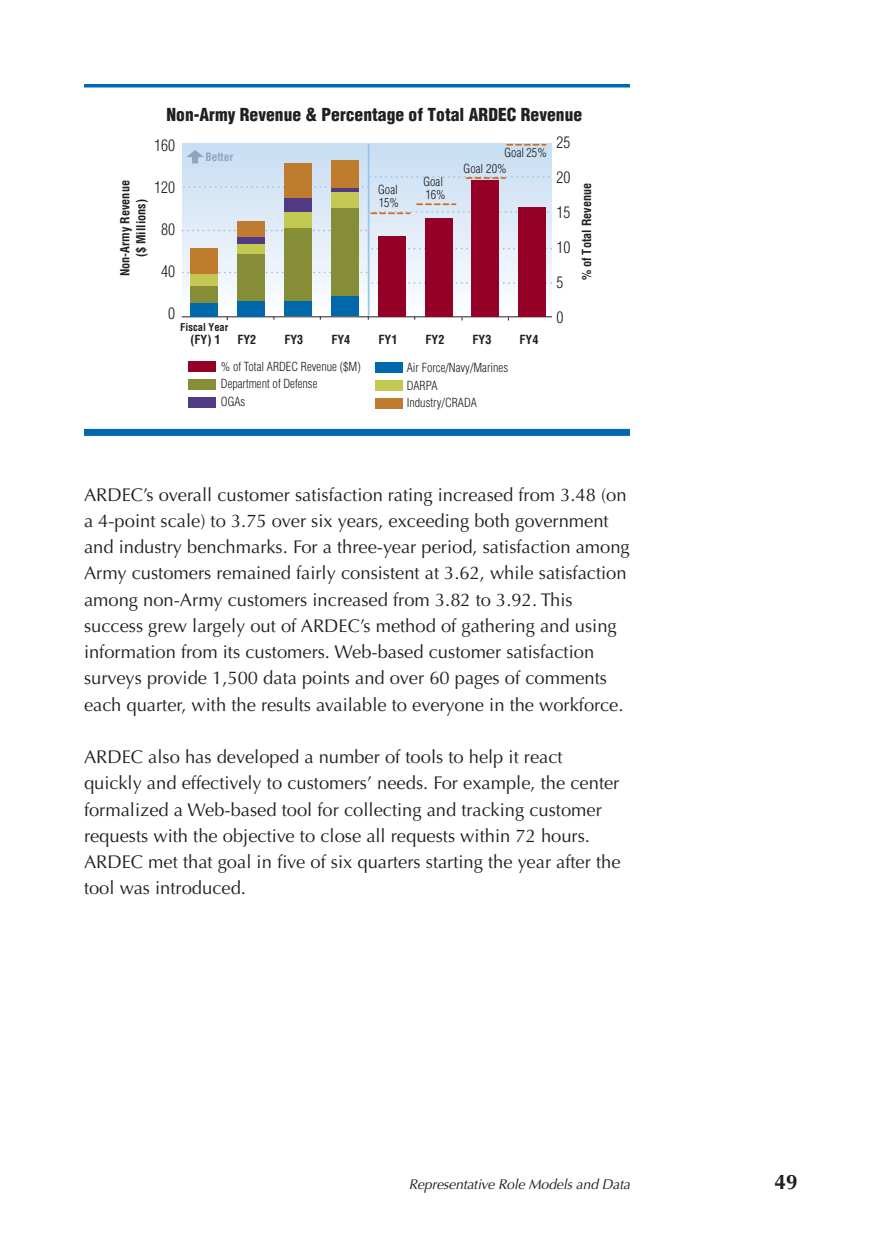
<style>
.page{position:relative;width:882px;height:1260px;background:#fff}
.page>*{position:absolute;margin:0;border:0;box-sizing:border-box;transform-origin:0 0}
.t1{font:700 21px "Optima";color:#231f20}
.t2{font:18.38px/26.2px "Optima";color:#231f20}
.t3{font:900 condensed 17.5px "Helvetica";color:#231f20}
.t4{font:300 condensed 15.75px "Helvetica";color:#231f20}
.t5{font:italic 14px "Optima";letter-spacing:-.01em;color:#231f20}
.t6{font:300 condensed 12.25px/16.1px "Helvetica";color:#231f20}
.t7{font:700 condensed 12.25px/15.8px "Helvetica";color:#231f20;text-align:center}
.t8{font:700 condensed 11.38px "Helvetica";color:#8da7bf}
.t9{font:700 condensed 10.5px "Helvetica";color:#231f20}
</style>
<div class="page">
<div style="left:84px;top:429px;width:546px;height:7px;background:#0067b1"></div>
<svg style="left:84px;top:84px;width:546px;height:4px;background:#1f79ba"></svg>
<div style="left:182px;top:143px;width:370px;height:174px;background:linear-gradient(to bottom,#c7dcf2,#fdfdff)"></div>
<svg style="left:183px;top:186px;width:184px;height:1px"></svg>
<svg style="left:182px;top:230px;width:185px;height:1px"></svg>
<svg style="left:182px;top:272px;width:185px;height:1px"></svg>
<svg style="left:370px;top:248px;width:182px;height:1px"></svg>
<svg style="left:370px;top:282px;width:182px;height:2px"></svg>
<hr style="left:368px;top:144px;width:2px;height:172px;background:#99c4e9">
<hr style="left:182px;top:316px;width:370px;height:1px;background:#231f20">
<div style="left:425px;top:219px;width:28px;height:98px;background:#950026"></div>
<div style="left:378px;top:236px;width:28px;height:81px;background:#950026"></div>
<div style="left:331px;top:295px;width:28px;height:21px;background:#0069ac"></div>
<div style="left:284px;top:301px;width:28px;height:15px;background:#0069ac"></div>
<div style="left:237px;top:301px;width:28px;height:16px;background:#0069ac"></div>
<div style="left:190px;top:302px;width:28px;height:14px;background:#0069ac"></div>
<div style="left:331px;top:207px;width:28px;height:89px;background:#858d36"></div>
<div style="left:284px;top:227px;width:28px;height:74px;background:#858d36"></div>
<div style="left:237px;top:254px;width:28px;height:47px;background:#858d36"></div>
<div style="left:190px;top:285px;width:28px;height:17px;background:#858d36"></div>
<div style="left:331px;top:191px;width:28px;height:17px;background:#c2c851"></div>
<div style="left:284px;top:211px;width:28px;height:16px;background:#c2c851"></div>
<div style="left:237px;top:244px;width:28px;height:10px;background:#c2c851"></div>
<div style="left:188px;top:361px;width:28px;height:10px;background:#950026"></div>
<div style="left:188px;top:379px;width:28px;height:10px;background:#858d36"></div>
<div style="left:188px;top:397px;width:28px;height:10px;background:#503a84"></div>
<div style="left:375px;top:363px;width:28px;height:10px;background:#0069ac"></div>
<div style="left:375px;top:380px;width:28px;height:10px;background:#c2c851"></div>
<div style="left:375px;top:398px;width:28px;height:10px;background:#bf7c2f"></div>
<hr style="left:331px;top:188px;width:28px;height:4px;background:#503a84">
<div style="left:284px;top:198px;width:28px;height:13px;background:#503a84"></div>
<div style="left:237px;top:237px;width:28px;height:7px;background:#503a84"></div>
<div style="left:190px;top:273px;width:28px;height:12px;background:#c2c851"></div>
<div style="left:331px;top:160px;width:28px;height:28px;background:#bf7c2f"></div>
<div style="left:284px;top:163px;width:28px;height:35px;background:#bf7c2f"></div>
<div style="left:237px;top:221px;width:28px;height:16px;background:#bf7c2f"></div>
<div style="left:190px;top:248px;width:28px;height:25px;background:#bf7c2f"></div>
<div style="left:518px;top:207px;width:28px;height:109px;background:#950026"></div>
<div style="left:471px;top:180px;width:28px;height:136px;background:#950026"></div>
<svg style="left:186px;top:150px;width:18px;height:13px"></svg>
<svg style="left:369px;top:211px;width:183px;height:3px"></svg>
<svg style="left:417px;top:203px;width:39px;height:2px"></svg>
<svg style="left:369px;top:176px;width:183px;height:3px"></svg>
<svg style="left:507px;top:144px;width:39px;height:2px"></svg>
<p class="t3" style="left:167px;top:103px;width:417px">Non-Army Revenue &amp; Percentage of Total ARDEC Revenue</p>
<p class="t4" style="left:154px;top:136px;width:22px">160</p>
<p class="t4" style="left:557px;top:134px;width:15px">25</p>
<p class="t4" style="left:557px;top:169px;width:15px">20</p>
<p class="t8" style="left:205px;top:150px;width:29px">Better</p>
<p class="t6" style="left:464px;top:145px;width:85px;text-indent:41px">Goal 25%<br>Goal 20%</p>
<p class="t6" style="left:379px;top:195px;width:22px">15%</p>
<p class="t6" style="left:378px;top:181px;width:21px">Goal</p>
<p class="t6" style="left:423px;top:175px;width:24px;line-height:12.8px">Goal<br>16%</p>
<p class="t7" style="left:117px;top:276px;width:98px;rotate:-90deg">Non-Army Revenue ($ Millions)</p>
<p class="t4" style="left:154px;top:178px;width:22px">120</p>
<p class="t7" style="left:579px;top:280px;width:99px;rotate:-90deg">% of Total Revenue</p>
<p class="t4" style="left:557px;top:204px;width:15px">15</p>
<p class="t4" style="left:161px;top:220px;width:15px">80</p>
<p class="t4" style="left:557px;top:239px;width:15px">10</p>
<p class="t4" style="left:161px;top:262px;width:15px">40</p>
<p class="t4" style="left:557px;top:273px;width:8px">5</p>
<p class="t4" style="left:168px;top:304px;width:8px">0</p>
<p class="t4" style="left:557px;top:308px;width:8px">0</p>
<p class="t9" style="left:180px;top:321px;width:50px">Fiscal Year</p>
<p class="t7" style="left:190px;top:332px;width:32px">(FY) 1</p>
<p class="t7" style="left:237px;top:332px;width:21px">FY2</p>
<p class="t7" style="left:284px;top:332px;width:21px">FY3</p>
<p class="t7" style="left:331px;top:332px;width:21px">FY4</p>
<p class="t7" style="left:378px;top:332px;width:21px">FY1</p>
<p class="t7" style="left:425px;top:332px;width:21px">FY2</p>
<p class="t7" style="left:472px;top:332px;width:21px">FY3</p>
<p class="t7" style="left:519px;top:332px;width:21px">FY4</p>
<p class="t6" style="left:221px;top:358px;width:141px">% of Total ARDEC Revenue ($M)</p>
<p class="t6" style="left:407px;top:360px;width:103px">Air Force/Navy/Marines</p>
<p class="t6" style="left:221px;top:376px;width:98px">Department of Defense</p>
<p class="t6" style="left:407px;top:377px;width:32px">DARPA</p>
<p class="t6" style="left:221px;top:393px;width:26px">OGAs</p>
<p class="t6" style="left:407px;top:395px;width:72px">Industry/CRADA</p>
<p class="t2" style="left:84px;top:482px;width:544px">ARDEC’s overall customer satisfaction rating increased from 3.48 (on a 4-point scale) to 3.75 over six years, exceeding both government</p>
<p class="t2" style="left:84px;top:534px;width:547px">and industry benchmarks. For a three-year period, satisfaction among Army customers remained fairly consistent at 3.62, while satisfaction among non-Army customers increased from 3.82 to 3.92. This success grew largely out of ARDEC’s method of gathering and using information from its customers. Web-based customer satisfaction surveys provide 1,500 data points and over 60 pages of comments each quarter, with the results available to everyone in the workforce.</p>
<p class="t2" style="left:84px;top:744px;width:538px">ARDEC also has developed a number of tools to help it react quickly and effectively to customers’ needs. For example, the center formalized a Web-based tool for collecting and tracking customer requests with the objective to close all requests within 72 hours.<br>ARDEC met that goal in five of six quarters starting the year after the tool was introduced.</p>
<p class="t5" style="left:409px;top:1176px;width:223px">Representative Role Models and Data</p>
<p class="t1" style="left:775px;top:1169px;width:25px">49</p>
</div>
